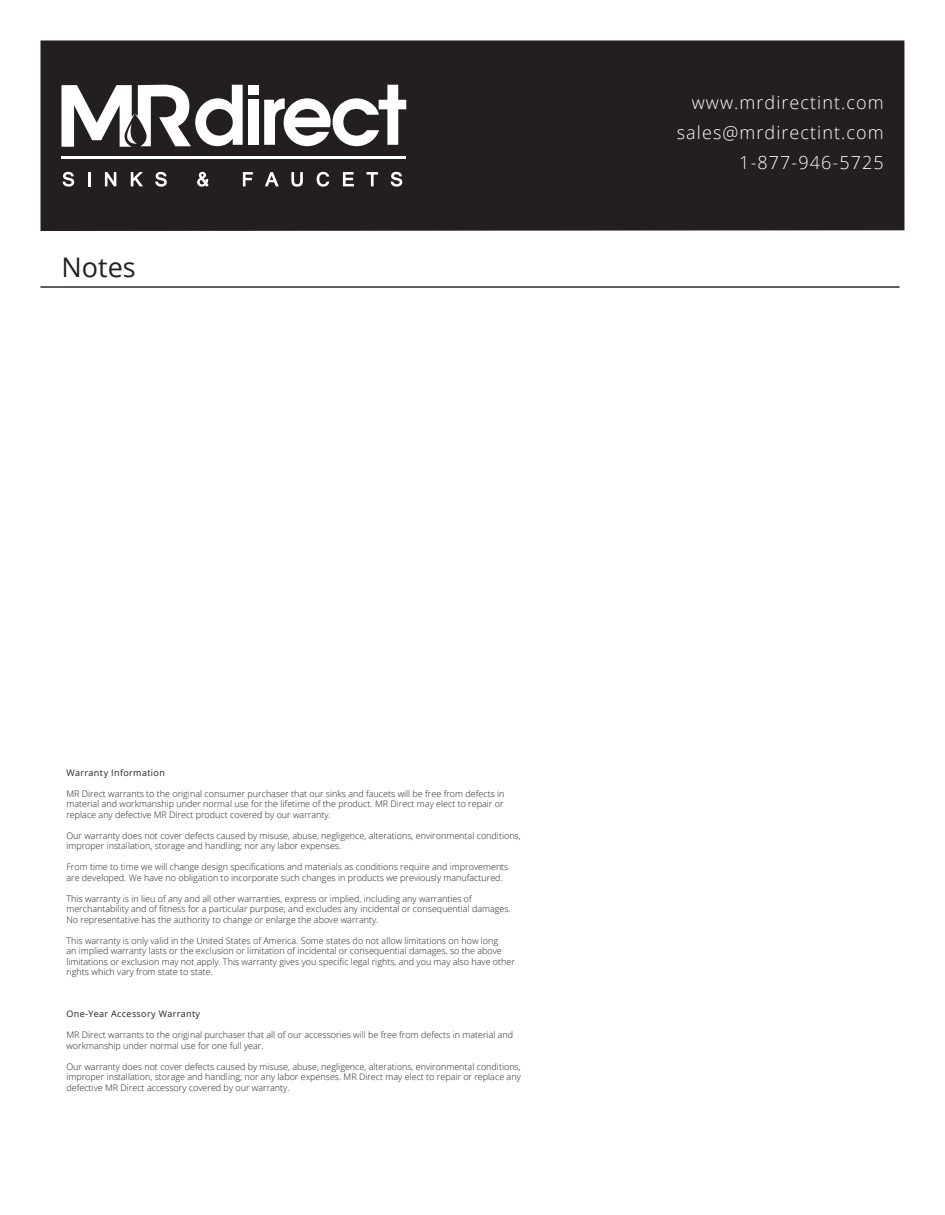
<style>
.page{position:relative;width:945px;height:1215px;background:#fff}
.page>*{position:absolute;margin:0;border:0;box-sizing:border-box;transform-origin:0 0}
.t1{font:27px "Open Sans";color:#231f20}
.t2{font:300 18px/30px "Open Sans";letter-spacing:.06em;color:#fff;text-align:right}
.t3{font:300 9px/10.5px "Open Sans";color:#231f20}
.t4{font:9px "Open Sans";letter-spacing:.04em;color:#231f20}
</style>
<div class="page">
<div style="left:40px;top:40px;width:864px;height:191px;background:#231f20"></div>
<hr style="left:40px;top:286px;width:859px;height:2px;background:#231f20">
<hr style="left:62px;top:156px;width:344px;height:2px;background:#fff">
<svg style="left:63px;top:172px;width:11px;height:15px"></svg>
<hr style="left:88px;top:172px;width:3px;height:14px;background:#fff">
<svg style="left:105px;top:172px;width:11px;height:14px"></svg>
<svg style="left:131px;top:172px;width:12px;height:14px"></svg>
<svg style="left:155px;top:172px;width:12px;height:15px"></svg>
<svg style="left:197px;top:172px;width:12px;height:15px"></svg>
<svg style="left:243px;top:172px;width:10px;height:14px"></svg>
<svg style="left:265px;top:172px;width:14px;height:14px"></svg>
<svg style="left:291px;top:172px;width:12px;height:15px"></svg>
<svg style="left:317px;top:172px;width:12px;height:15px"></svg>
<svg style="left:343px;top:172px;width:11px;height:14px"></svg>
<svg style="left:367px;top:172px;width:11px;height:14px"></svg>
<svg style="left:391px;top:172px;width:11px;height:15px"></svg>
<svg style="left:62px;top:85px;width:181px;height:62px"></svg>
<div style="left:248px;top:85px;width:11px;height:10px;background:#fff"></div>
<div style="left:248px;top:100px;width:11px;height:45px;background:#fff"></div>
<svg style="left:264px;top:85px;width:142px;height:61px"></svg>
<h1 class="t1" style="left:62px;top:249px;width:76px">Notes</h1>
<h2 class="t2" style="left:677px;top:87px;width:208px">www.mrdirectint.com sales@mrdirectint.com<br>1-877-946-5725</h2>
<p class="t4" style="left:66px;top:767px;width:100px">Warranty Information</p>
<p class="t3" style="left:66px;top:788px;width:440px;text-align:justify">MR Direct warrants to the original consumer purchaser that our sinks and faucets will be free from defects in material and workmanship under normal use for the lifetime of the product. MR Direct may elect to repair or replace any defective MR Direct product covered by our warranty.</p>
<p class="t3" style="left:66px;top:830px;width:456px">Our warranty does not cover defects caused by misuse, abuse, negligence, alterations, environmental conditions, improper installation, storage and handling; nor any labor expenses.</p>
<p class="t3" style="left:66px;top:862px;width:444px">From time to time we will change design specifications and materials as conditions require and improvements are developed. We have no obligation to incorporate such changes in products we previously manufactured.</p>
<p class="t3" style="left:66px;top:893px;width:446px">This warranty is in lieu of any and all other warranties, express or implied, including any warranties of merchantability and of fitness for a particular purpose; and excludes any incidental or consequential damages.<br>No representative has the authority to change or enlarge the above warranty.</p>
<p class="t3" style="left:66px;top:935px;width:450px">This warranty is only valid in the United States of America. Some states do not allow limitations on how long<br>an implied warranty lasts or the exclusion or limitation of incidental or consequential damages, so the above limitations or exclusion may not apply. This warranty gives you specific legal rights, and you may also have other rights which vary from state to state.</p>
<p class="t4" style="left:66px;top:1008px;width:135px">One-Year Accessory Warranty</p>
<p class="t3" style="left:66px;top:1030px;width:448px">MR Direct warrants to the original purchaser that all of our accessories will be free from defects in material and workmanship under normal use for one full year.</p>
<p class="t3" style="left:66px;top:1061px;width:456px;text-align:justify">Our warranty does not cover defects caused by misuse, abuse, negligence, alterations, environmental conditions, improper installation, storage and handling; nor any labor expenses. MR Direct may elect to repair or replace any defective MR Direct accessory covered by our warranty.</p>
</div>
